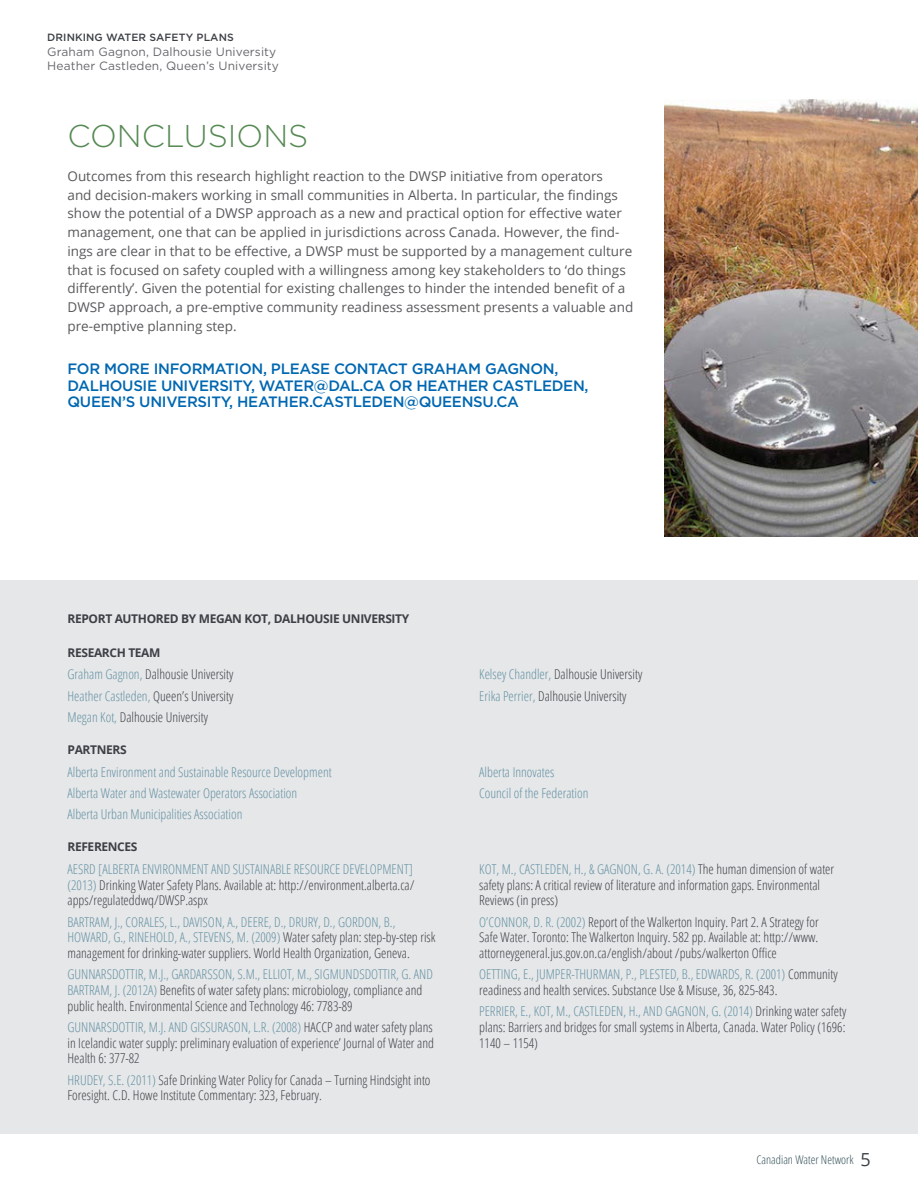
<style>
.page{position:relative;width:918px;height:1188px;background:#fff}
.page>*{position:absolute;margin:0;border:0;box-sizing:border-box;transform-origin:0 0}
.t1{font:300 31.5px "Gotham";color:#568953}
.t2{font:500 15px/16.5px "Gotham";letter-spacing:-.02em;color:#0067b1}
.t3{font:300 condensed 13.5px/15.8px "Open Sans";color:#3c4046}
.t4{font:13.5px/18.8px "Open Sans";color:#58595b}
.t5{font:300 condensed 13.5px/21.1px "Open Sans";color:#6291a4}
.t6{font:700 12px "Open Sans";letter-spacing:-.03em;color:#3c4046}
.t7{font:12px/13.5px "Gotham";letter-spacing:.01em;color:#67666b}
.t8{font:300 condensed 12px "Open Sans";color:#345159}
.t9{font:500 10.5px "Gotham";letter-spacing:.01em;color:#3c4046}
.s1{color:#6291a4}
.s2{font-weight:400;font-stretch:normal;font-size:18px;color:#3c4046}
</style>
<div class="page">
<div style="left:0;top:580px;width:918px;height:554px;background:#e6e7e8"></div>
<img style="left:665px;top:100px;width:253px;height:437px">
<p class="t9" style="left:47px;top:30px;width:188px">DRINKING WATER SAFETY PLANS</p>
<p class="t7" style="left:47px;top:45px;width:233px">Graham Gagnon, Dalhousie University<br>Heather Castleden, Queen’s University</p>
<h1 class="t1" style="left:68px;top:115px;width:242px">CONCLUSIONS</h1>
<p class="t4" style="left:68px;top:166px;width:567px">Outcomes from this research highlight reaction to the DWSP initiative from operators<br>and decision-makers working in small communities in Alberta. In particular, the findings show the potential of a DWSP approach as a new and practical option for effective water management, one that can be applied in jurisdictions across Canada. However, the find&shy;ings are clear in that to be effective, a DWSP must be supported by a management culture that is focused on safety coupled with a willingness among key stakeholders to ‘do things differently’. Given the potential for existing challenges to hinder the intended benefit of a DWSP approach, a pre-emptive community readiness assessment presents a valuable and pre-emptive planning step.</p>
<p class="t2" style="left:68px;top:361px;width:523px">FOR MORE INFORMATION, PLEASE CONTACT GRAHAM GAGNON,<br>DALHOUSIE UNIVERSITY, WATER@DAL.CA OR HEATHER CASTLEDEN,<br>QUEEN’S UNIVERSITY, HEATHER.CASTLEDEN@QUEENSU.CA</p>
<p class="t6" style="left:68px;top:610px;width:343px">REPORT AUTHORED BY MEGAN KOT, DALHOUSIE UNIVERSITY</p>
<p class="t6" style="left:68px;top:644px;width:95px">RESEARCH TEAM</p>
<p class="t3" style="left:68px;top:664px;width:167px;line-height:21.1px;text-align:justify"><span class="s1">Graham Gagnon,</span> Dalhousie University <span class="s1">Heather Castleden,</span> Queen’s University <span class="s1">Megan Kot,</span> Dalhousie University</p>
<p class="t3" style="left:479px;top:664px;width:165px;line-height:21.1px"><span class="s1">Kelsey Chandler,</span> Dalhousie University<br><span class="s1">Erika Perrier,</span> Dalhousie University</p>
<p class="t6" style="left:68px;top:741px;width:61px">PARTNERS</p>
<p class="t5" style="left:68px;top:761px;width:266px">Alberta Environment and Sustainable Resource Development<br>Alberta Water and Wastewater Operators Association<br>Alberta Urban Municipalities Association</p>
<p class="t5" style="left:479px;top:761px;width:111px">Alberta Innovates<br>Council of the Federation</p>
<p class="t6" style="left:68px;top:839px;width:72px">REFERENCES</p>
<p class="t3" style="left:68px;top:861px;width:348px;text-align:justify"><span class="s1">AESRD [ALBERTA ENVIRONMENT AND SUSTAINABLE RESOURCE DEVELOPMENT] (2013)</span> Drinking Water Safety Plans. Available at: http://environment.alberta.ca/ apps/regulateddwq/DWSP.aspx</p>
<p class="t3" style="left:68px;top:913px;width:370px"><span class="s1">BARTRAM, J., CORALES, L., DAVISON, A., DEERE, D., DRURY, D., GORDON, B.,<br>HOWARD, G., RINEHOLD, A., STEVENS, M. (2009)</span> Water safety plan: step-by-step risk management for drinking-water suppliers. World Health Organization, Geneva.</p>
<p class="t3" style="left:68px;top:966px;width:367px"><span class="s1">GUNNARSDOTTIR, M.J., GARDARSSON, S.M., ELLIOT, M., SIGMUNDSDOTTIR, G. AND<br>BARTRAM, J. (2012A)</span> Benefits of water safety plans: microbiology, compliance and public health. Environmental Science and Technology 46: 7783-89</p>
<p class="t3" style="left:68px;top:1019px;width:368px;text-align:justify"><span class="s1">GUNNARSDOTTIR, M.J. AND GISSURASON, L.R. (2008)</span> HACCP and water safety plans in Icelandic water supply: preliminary evaluation of experience’ Journal of Water and Health 6: 377-82</p>
<p class="t3" style="left:68px;top:1071px;width:365px"><span class="s1">HRUDEY, S.E. (2011)</span> Safe Drinking Water Policy for Canada – Turning Hindsight into<br>Foresight. C.D. Howe Institute Commentary: 323, February.</p>
<p class="t3" style="left:479px;top:861px;width:357px"><span class="s1">KOT, M., CASTLEDEN, H., &amp; GAGNON, G. A. (2014)</span> The human dimension of water safety plans: A critical review of literature and information gaps. Environmental<br>Reviews (in press)</p>
<p class="t3" style="left:479px;top:913px;width:341px;text-align:justify"><span class="s1">O’CONNOR, D. R. (2002)</span> Report of the Walkerton Inquiry. Part 2. A Strategy for Safe Water. Toronto: The Walkerton Inquiry. 582 pp. Available at: http://www. attorneygeneral.jus.gov.on.ca/english/about /pubs/walkerton Office</p>
<p class="t3" style="left:479px;top:966px;width:360px"><span class="s1">OETTING, E., JUMPER-THURMAN, P., PLESTED, B., EDWARDS, R. (2001)</span> Community readiness and health services. Substance Use &amp; Misuse, 36, 825-843.</p>
<p class="t3" style="left:479px;top:1003px;width:369px;text-align:justify"><span class="s1">PERRIER, E., KOT, M., CASTLEDEN, H., AND GAGNON, G. (2014)</span> Drinking water safety plans: Barriers and bridges for small systems in Alberta, Canada. Water Policy (1696:<br>1140 – 1154)</p>
<p class="t8" style="left:757px;top:1152px;width:116px">Canadian Water Network <span class="s2">5</span></p>
</div>
